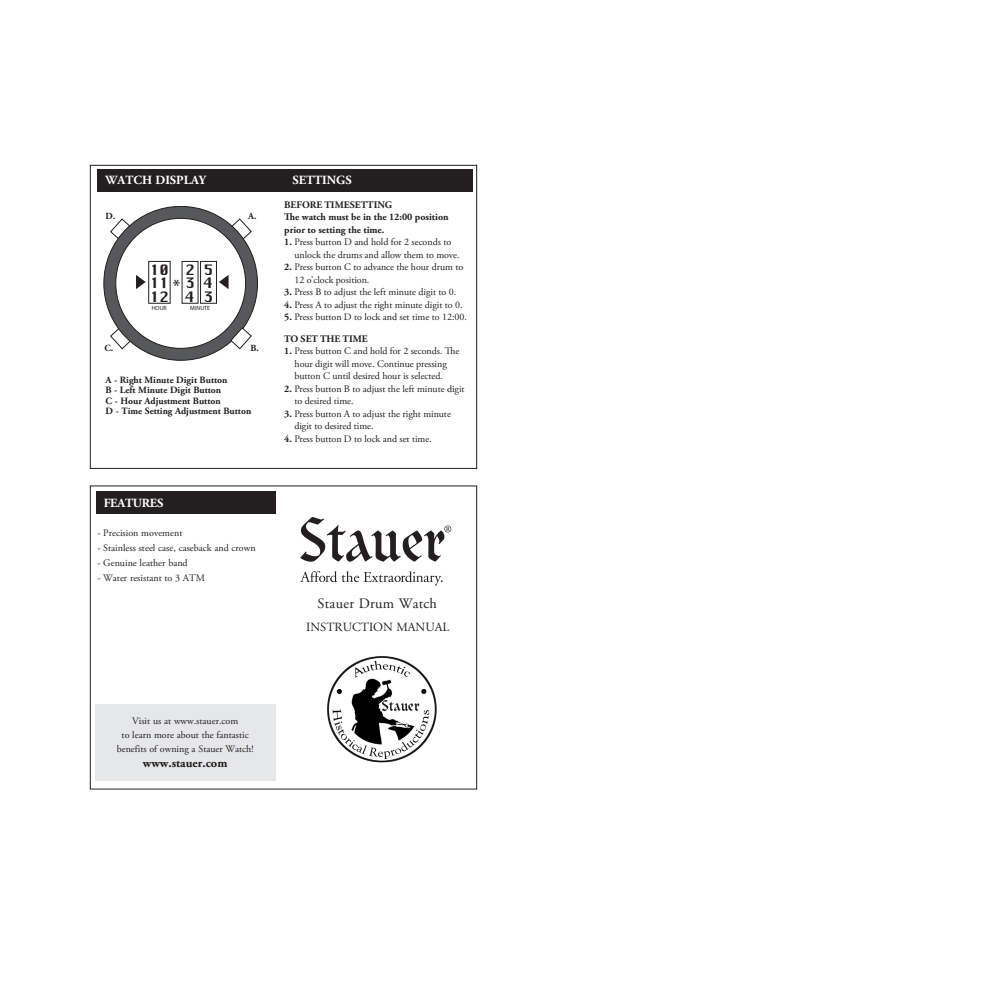
<style>
.page{position:relative;width:990px;height:990px;background:#fff}
.page>*{position:absolute;margin:0;border:0;box-sizing:border-box;transform-origin:0 0}
.t1{font:18px "Myriad Pro";color:#231f20}
.t2{font:14.38px "Adobe Garamond Pro";letter-spacing:.02em;color:#231f20}
.t3{font:14px/13.5px "Krungthep";color:#231f20;text-align:justify}
.t4{font:700 12.5px "Adobe Garamond Pro";color:#fff}
.t5{font:12.5px "Adobe Garamond Pro";color:#231f20}
.t6{font:700 12.5px "Adobe Garamond Pro";color:#231f20}
.t7{font:700 12.5px "Adobe Garamond Pro";letter-spacing:-.02em;color:#fff}
.t8{font:10px/12.5px "Adobe Garamond Pro";letter-spacing:-.005em;color:#231f20}
.t9{font:700 10px/12.5px "Adobe Garamond Pro";color:#231f20}
.t10{font:700 9.62px "Adobe Garamond Pro";color:#231f20}
.t11{font:700 9.38px "Adobe Garamond Pro";color:#231f20}
.t12{font:6px "Myriad Pro";color:#231f20}
.s1{font-weight:700}
</style>
<div class="page">
<div style="left:90px;top:165px;width:387px;height:304px;border:1px solid #231f20"></div>
<div style="left:97px;top:169px;width:376px;height:23px;background:#231f20"></div>
<div style="left:90px;top:486px;width:387px;height:303px;border:1px solid #231f20"></div>
<svg style="left:300px;top:517px;width:151px;height:45px"></svg>
<svg style="left:300px;top:571px;width:143px;height:15px"></svg>
<svg style="left:231px;top:218px;width:21px;height:23px"></svg>
<svg style="left:110px;top:218px;width:22px;height:23px"></svg>
<svg style="left:110px;top:327px;width:22px;height:22px"></svg>
<div style="left:104px;top:206px;width:154px;height:154px;background:#57585a;border-radius:50%"></div>
<svg style="left:230px;top:327px;width:22px;height:22px"></svg>
<div style="left:116px;top:218px;width:130px;height:130px;background:#fff;border-radius:50%"></div>
<div style="left:148px;top:261px;width:22px;height:43px;background:#fff;border:1px solid #231f20"></div>
<svg style="left:136px;top:275px;width:10px;height:14px"></svg>
<svg style="left:219px;top:275px;width:10px;height:14px"></svg>
<div style="left:200px;top:261px;width:17px;height:43px;background:#fff;border:1px solid #231f20"></div>
<div style="left:96px;top:491px;width:180px;height:22px;background:#231f20"></div>
<div style="left:96px;top:704px;width:180px;height:77px;background:#e6e7e9"></div>
<img style="left:327px;top:656px;width:110px;height:107px">
<p class="t4" style="left:106px;top:173px;width:102px">WATCH DISPLAY</p>
<p class="t4" style="left:292px;top:173px;width:61px">SETTINGS</p>
<p class="t11" style="left:106px;top:211px;width:11px">D.</p>
<p class="t11" style="left:248px;top:211px;width:10px">A.</p>
<p class="t3" style="left:150px;top:263px;width:20px">10<br>11<br>12</p>
<p class="t3" style="left:185px;top:263px;width:11px">2<br>3<br>4</p>
<p class="t3" style="left:204px;top:263px;width:11px">5<br>4<br>3</p>
<p class="t1" style="left:173px;top:275px;width:9px">*</p>
<p class="t12" style="left:152px;top:305px;width:17px">HOUR</p>
<p class="t12" style="left:190px;top:305px;width:21px">MINUTE</p>
<p class="t11" style="left:104px;top:342px;width:10px">C.</p>
<p class="t11" style="left:251px;top:342px;width:10px">B.</p>
<p class="t10" style="left:106px;top:374px;width:123px">A - Right Minute Digit Button</p>
<p class="t10" style="left:106px;top:385px;width:117px">B - Left Minute Digit Button</p>
<p class="t10" style="left:106px;top:395px;width:117px">C - Hour Adjustment Button</p>
<p class="t10" style="left:106px;top:405px;width:147px">D - Time Setting Adjustment Button</p>
<p class="t7" style="left:104px;top:495px;width:61px">FEATURES</p>
<p class="t8" style="left:97px;top:527px;width:87px">- Precision movement</p>
<p class="t8" style="left:97px;top:542px;width:160px">- Stainless steel case, caseback and crown</p>
<p class="t8" style="left:97px;top:557px;width:92px">- Genuine leather band</p>
<p class="t8" style="left:97px;top:572px;width:109px">- Water resistant to 3 ATM</p>
<p class="t9" style="left:284px;top:199px;width:109px">BEFORE TIMESETTING</p>
<p class="t9" style="left:284px;top:211px;width:166px">The watch must be in the 12:00 position prior to setting the time.</p>
<p class="t8" style="left:295px;top:236px;width:166px;text-indent:-10px"><span class="s1">1.</span> Press button D and hold for 2 seconds to unlock the drums and allow them to move.</p>
<p class="t8" style="left:295px;top:261px;width:170px;text-indent:-10px"><span class="s1">2.</span> Press button C to advance the hour drum to<br>12 o’clock position.</p>
<p class="t8" style="left:284px;top:286px;width:173px"><span class="s1">3.</span> Press B to adjust the left minute digit to 0.</p>
<p class="t8" style="left:284px;top:299px;width:180px"><span class="s1">4.</span> Press A to adjust the right minute digit to 0.</p>
<p class="t8" style="left:284px;top:311px;width:184px"><span class="s1">5.</span> Press button D to lock and set time to 12:00.</p>
<p class="t9" style="left:284px;top:333px;width:85px">TO SET THE TIME</p>
<p class="t8" style="left:295px;top:345px;width:166px;text-indent:-10px"><span class="s1">1.</span> Press button C and hold for 2 seconds. The hour digit will move. Continue pressing button C until desired hour is selected.</p>
<p class="t8" style="left:294px;top:383px;width:172px;text-indent:-10px"><span class="s1">2.</span> Press button B to adjust the left minute digit to desired time.</p>
<p class="t8" style="left:294px;top:408px;width:158px;text-indent:-10px"><span class="s1">3.</span> Press button A to adjust the right minute digit to desired time.</p>
<p class="t8" style="left:284px;top:433px;width:149px"><span class="s1">4.</span> Press button D to lock and set time.</p>
<p class="t2" style="left:318px;top:594px;width:121px">Stauer Drum Watch</p>
<p class="t5" style="left:306px;top:619px;width:145px">INSTRUCTION MANUAL</p>
<p class="t8" style="left:117px;top:714px;width:138px;line-height:13.8px;text-align:center">Visit us at www.stauer.com<br>to learn more about the fantastic benefits of owning a Stauer Watch!</p>
<p class="t6" style="left:143px;top:756px;width:86px">www.stauer.com</p>
</div>
